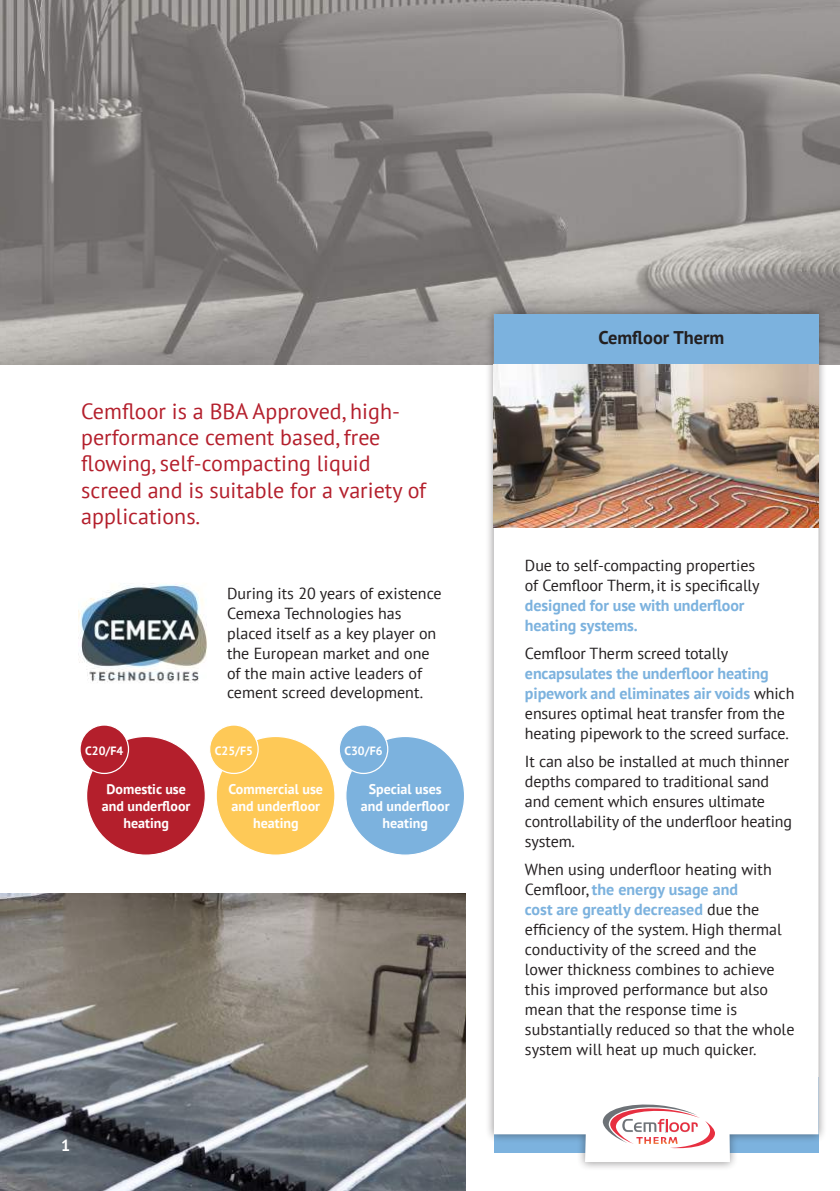
<style>
.page{position:relative;width:840px;height:1191px;background:#fff}
.page>*{position:absolute;margin:0;border:0;box-sizing:border-box;transform-origin:0 0}
.t1{font:22px/26.4px "PT Sans";color:#b41f2c}
.t2{font:700 18.4px "PT Sans";color:#231f20}
.t3{font:16px/20px "PT Sans";letter-spacing:-.005em;color:#231f20}
.t4{font:700 16px/20px "PT Sans";letter-spacing:-.005em;color:#7cb2de}
.t5{font:700 16px "PT Sans";color:#fff}
.t6{font:700 14px/16.8px "PT Sans";color:#fff;text-align:center}
.t7{font:700 12px "PT Sans";color:#fff}
.s1{font-weight:700;color:#7cb2de}
</style>
<div class="page">
<img style="left:0;top:0;width:839px;height:364px">
<div style="left:485px;top:305px;width:342px;height:866px;background:#231f20;opacity:.5"></div>
<svg style="left:493px;top:527px;width:325px;height:635px"></svg>
<div style="left:493px;top:314px;width:325px;height:50px;background:#7cb2de"></div>
<img style="left:493px;top:364px;width:325px;height:163px">
<img style="left:0;top:893px;width:465px;height:298px">
<img style="left:78px;top:583px;width:129px;height:100px">
<svg style="left:602px;top:1104px;width:112px;height:44px"></svg>
<div style="left:86px;top:736px;width:119px;height:119px;background:#b41f2c;border-radius:50%"></div>
<div style="left:80px;top:725px;width:48px;height:48px;background:#b41f2c;border-radius:50%"></div>
<div style="left:79px;top:724px;width:50px;height:50px;border:1px solid #fff;border-radius:50%"></div>
<div style="left:216px;top:736px;width:119px;height:119px;background:#fec957;border-radius:50%"></div>
<div style="left:209px;top:725px;width:49px;height:48px;background:#fec957;border-radius:50%"></div>
<div style="left:209px;top:724px;width:49px;height:50px;border:1px solid #fff;border-radius:50%"></div>
<div style="left:345px;top:736px;width:119px;height:119px;background:#7cb2de;border-radius:50%"></div>
<div style="left:339px;top:725px;width:48px;height:48px;background:#7cb2de;border-radius:50%"></div>
<div style="left:338px;top:724px;width:50px;height:50px;border:1px solid #fff;border-radius:50%"></div>
<h1 class="t1" style="left:81px;top:397px;width:346px">Cemfloor is a BBA Approved, high&shy;performance cement based, free flowing, self-compacting liquid screed and is suitable for a variety of applications.</h1>
<p class="t7" style="left:85px;top:742px;width:40px">C20/F4</p>
<p class="t6" style="left:102px;top:780px;width:90px">Domestic use and underfloor heating</p>
<p class="t3" style="left:227px;top:583px;width:216px">During its 20 years of existence<br>Cemexa Technologies has placed itself as a key player on the European market and one of the main active leaders of cement screed development.</p>
<p class="t7" style="left:215px;top:742px;width:40px">C25/F5</p>
<p class="t6" style="left:228px;top:780px;width:96px">Commercial use and underfloor heating</p>
<p class="t7" style="left:344px;top:742px;width:40px">C30/F6</p>
<p class="t6" style="left:360px;top:780px;width:90px">Special uses and underfloor heating</p>
<p class="t5" style="left:61px;top:1135px;width:11px">1</p>
<p class="t2" style="left:598px;top:325px;width:127px">Cemfloor Therm</p>
<p class="t3" style="left:524px;top:555px;width:236px">Due to self-compacting properties of Cemfloor Therm, it is specifically</p>
<p class="t4" style="left:524px;top:595px;width:221px">designed for use with underfloor heating systems.</p>
<p class="t3" style="left:524px;top:643px;width:205px">Cemfloor Therm screed totally</p>
<p class="t3" style="left:524px;top:663px;width:271px"><span class="s1">encapsulates the underfloor heating pipework and eliminates air voids</span> which ensures optimal heat transfer from the heating pipework to the screed surface.</p>
<p class="t3" style="left:524px;top:751px;width:268px">It can also be installed at much thinner depths compared to traditional sand and cement which ensures ultimate controllability of the underfloor heating system.</p>
<p class="t3" style="left:524px;top:859px;width:271px">When using underfloor heating with Cemfloor, <span class="s1">the energy usage and<br>cost are greatly decreased</span> due the efficiency of the system. High thermal conductivity of the screed and the lower thickness combines to achieve this improved performance but also mean that the response time is substantially reduced so that the whole system will heat up much quicker.</p>
</div>
